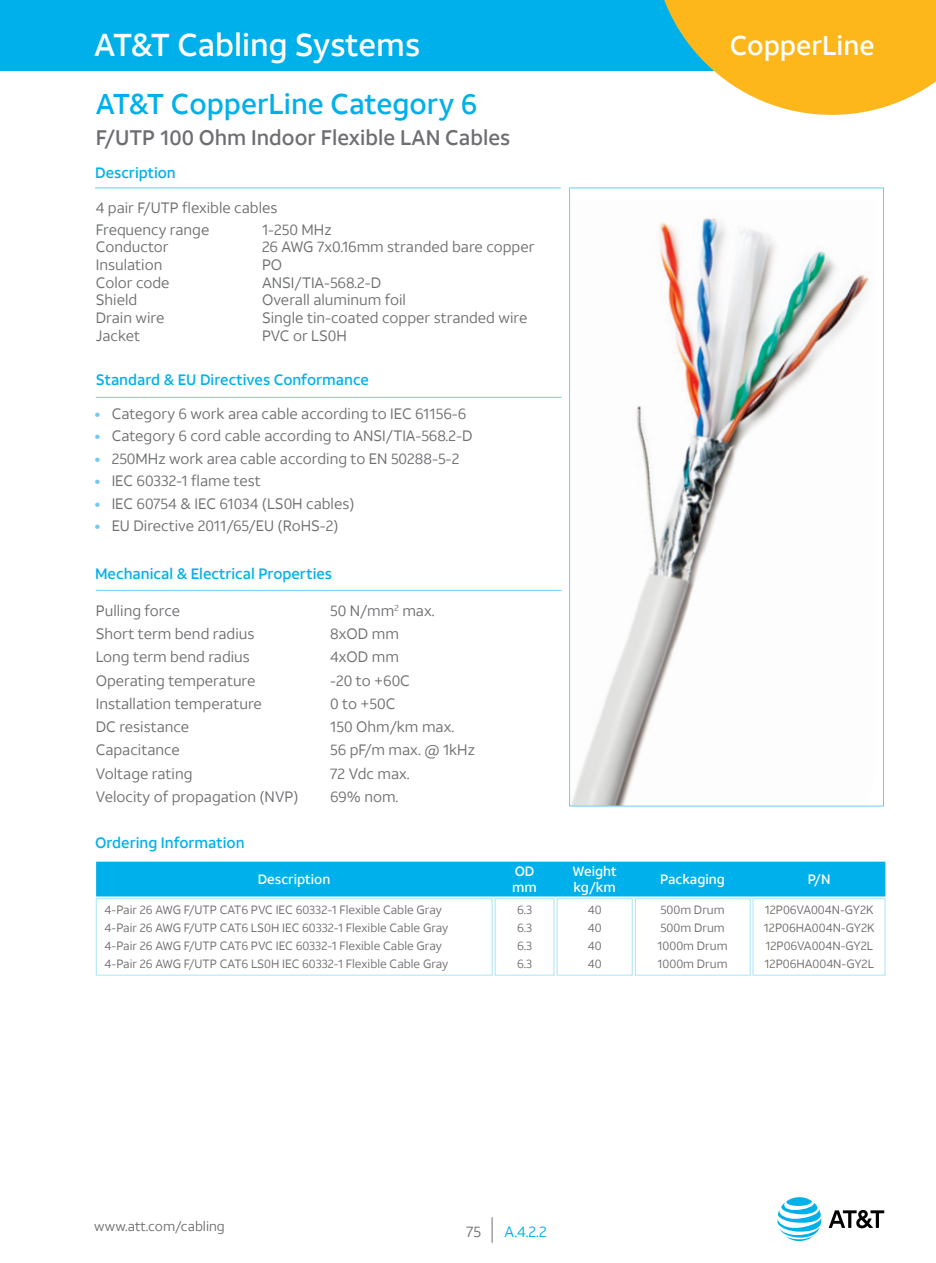
<style>
.page{position:relative;width:936px;height:1263px;background:#fff}
.page>*{position:absolute;margin:0;border:0;box-sizing:border-box;transform-origin:0 0}
.t1{font:500 31.5px "ATT Aleck Sans";color:#fff}
.t2{font:500 28.5px "ATT Aleck Sans";color:#00b0eb}
.t3{font:500 27px "ATT Aleck Sans";color:#fff}
.t4{font:500 21px "ATT Aleck Sans";color:#6d6e71}
.t5{font:15px/21.5px "ATT Aleck Sans";color:#6d6e71}
.t6{font:500 15px "ATT Aleck Sans";color:#00b0eb}
.t7{font:15px "ATT Aleck Sans";color:#00b0eb}
.t8{font:500 13.5px/16.2px "ATT Aleck Sans";color:#fff}
.t9{font:13.5px "ATT Aleck Sans";color:#6d6e71}
.t10{font:12px "ATT Aleck Sans";color:#6d6e71}
.s1{font-weight:900;color:#6fc9f2}
</style>
<div class="page">
<div style="left:0;top:0;width:775px;height:71px;background:#00b0eb"></div>
<svg style="left:664px;top:0;width:271px;height:115px"></svg>
<svg style="left:492px;top:1217px;width:1px;height:26px"></svg>
<svg style="left:828px;top:1210px;width:56px;height:18px"></svg>
<svg style="left:777px;top:1197px;width:44px;height:44px"></svg>
<hr style="left:96px;top:590px;width:465px;height:1px;background:#00b0eb">
<hr style="left:96px;top:397px;width:465px;height:1px;background:#00b0eb">
<div style="left:96px;top:862px;width:789px;height:34px;background:#00b0eb"></div>
<img style="left:571px;top:218px;width:298px;height:586px">
<hr style="left:95px;top:188px;width:466px;height:1px;background:#00b0eb">
<h1 class="t1" style="left:94px;top:25px;width:327px">AT&amp;T Cabling Systems</h1>
<h3 class="t3" style="left:729px;top:29px;width:146px">CopperLine</h3>
<h2 class="t2" style="left:96px;top:86px;width:383px">AT&amp;T CopperLine Category 6</h2>
<h3 class="t4" style="left:96px;top:125px;width:416px">F/UTP 100 Ohm Indoor Flexible LAN Cables</h3>
<p class="t6" style="left:95px;top:163px;width:82px">Description</p>
<p class="t5" style="left:96px;top:197px;width:183px">4 pair F/UTP flexible cables<br>Frequency range</p>
<p class="t5" style="left:262px;top:219px;width:71px">1-250 MHz</p>
<p class="t5" style="left:96px;top:236px;width:74px">Conductor</p>
<p class="t5" style="left:262px;top:236px;width:274px">26 AWG 7x0.16mm stranded bare copper</p>
<p class="t5" style="left:96px;top:254px;width:68px">Insulation</p>
<p class="t5" style="left:262px;top:254px;width:22px">PO</p>
<p class="t5" style="left:96px;top:272px;width:75px">Color code</p>
<p class="t5" style="left:262px;top:272px;width:121px">ANSI/TIA-568.2-D</p>
<p class="t5" style="left:96px;top:289px;width:43px">Shield</p>
<p class="t5" style="left:262px;top:289px;width:145px">Overall aluminum foil</p>
<p class="t5" style="left:96px;top:307px;width:70px">Drain wire</p>
<p class="t5" style="left:262px;top:307px;width:267px">Single tin-coated copper stranded wire</p>
<p class="t5" style="left:96px;top:325px;width:46px">Jacket</p>
<p class="t5" style="left:262px;top:325px;width:86px">PVC or LS0H</p>
<p class="t6" style="left:96px;top:371px;width:275px">Standard &amp; EU Directives Conformance</p>
<p class="t5" style="left:95px;top:403px;width:373px"><span class="s1">•</span> Category 6 work area cable according to IEC 61156-6</p>
<p class="t5" style="left:95px;top:425px;width:379px"><span class="s1">•</span> Category 6 cord cable according to ANSI/TIA-568.2-D</p>
<p class="t5" style="left:95px;top:448px;width:366px"><span class="s1">•</span> 250MHz work area cable according to EN 50288-5-2</p>
<p class="t5" style="left:95px;top:470px;width:168px"><span class="s1">•</span> IEC 60332-1 flame test</p>
<p class="t5" style="left:95px;top:493px;width:261px"><span class="s1">•</span> IEC 60754 &amp; IEC 61034 (LS0H cables)</p>
<p class="t5" style="left:95px;top:515px;width:245px"><span class="s1">•</span> EU Directive 2011/65/EU (RoHS-2)</p>
<p class="t6" style="left:95px;top:565px;width:238px">Mechanical &amp; Electrical Properties</p>
<p class="t5" style="left:96px;top:600px;width:86px">Pulling force</p>
<p class="t5" style="left:330px;top:600px;width:106px">50 N/mm<sup>2</sup> max.</p>
<p class="t5" style="left:96px;top:623px;width:160px">Short term bend radius</p>
<p class="t5" style="left:330px;top:623px;width:70px">8xOD mm</p>
<p class="t5" style="left:96px;top:646px;width:156px">Long term bend radius</p>
<p class="t5" style="left:330px;top:646px;width:70px">4xOD mm</p>
<p class="t5" style="left:96px;top:669px;width:161px">Operating temperature</p>
<p class="t5" style="left:330px;top:669px;width:81px">-20 to +60C</p>
<p class="t5" style="left:96px;top:693px;width:168px">Installation temperature</p>
<p class="t5" style="left:330px;top:693px;width:67px">0 to +50C</p>
<p class="t5" style="left:96px;top:716px;width:95px">DC resistance</p>
<p class="t5" style="left:330px;top:716px;width:126px">150 Ohm/km max.</p>
<p class="t5" style="left:96px;top:739px;width:86px">Capacitance</p>
<p class="t5" style="left:330px;top:739px;width:146px">56 pF/m max. @ 1kHz</p>
<p class="t5" style="left:96px;top:762px;width:98px">Voltage rating</p>
<p class="t5" style="left:330px;top:762px;width:81px">72 Vdc max.</p>
<p class="t5" style="left:96px;top:786px;width:204px">Velocity of propagation (NVP)</p>
<p class="t5" style="left:330px;top:786px;width:70px">69% nom.</p>
<p class="t6" style="left:95px;top:834px;width:151px">Ordering Information</p>
<p class="t8" style="left:258px;top:871px;width:74px">Description</p>
<p class="t8" style="left:512px;top:863px;width:26px">OD mm</p>
<p class="t8" style="left:572px;top:863px;width:46px">Weight kg/km</p>
<p class="t8" style="left:660px;top:871px;width:66px">Packaging</p>
<p class="t8" style="left:807px;top:871px;width:24px">P/N</p>
<p class="t10" style="left:105px;top:902px;width:339px">4-Pair 26 AWG F/UTP CAT6 PVC IEC 60332-1 Flexible Cable Gray</p>
<p class="t10" style="left:517px;top:902px;width:17px">6.3</p>
<p class="t10" style="left:587px;top:902px;width:15px">40</p>
<p class="t10" style="left:660px;top:902px;width:66px">500m Drum</p>
<p class="t10" style="left:764px;top:902px;width:110px">12P06VA004N-GY2K</p>
<p class="t10" style="left:105px;top:920px;width:345px">4-Pair 26 AWG F/UTP CAT6 LS0H IEC 60332-1 Flexible Cable Gray</p>
<p class="t10" style="left:517px;top:920px;width:17px">6.3</p>
<p class="t10" style="left:587px;top:920px;width:15px">40</p>
<p class="t10" style="left:660px;top:920px;width:66px">500m Drum</p>
<p class="t10" style="left:764px;top:920px;width:112px">12P06HA004N-GY2K</p>
<p class="t10" style="left:105px;top:938px;width:339px">4-Pair 26 AWG F/UTP CAT6 PVC IEC 60332-1 Flexible Cable Gray</p>
<p class="t10" style="left:517px;top:938px;width:17px">6.3</p>
<p class="t10" style="left:587px;top:938px;width:15px">40</p>
<p class="t10" style="left:657px;top:938px;width:72px">1000m Drum</p>
<p class="t10" style="left:765px;top:938px;width:109px">12P06VA004N-GY2L</p>
<p class="t10" style="left:105px;top:956px;width:345px">4-Pair 26 AWG F/UTP CAT6 LS0H IEC 60332-1 Flexible Cable Gray</p>
<p class="t10" style="left:517px;top:956px;width:17px">6.3</p>
<p class="t10" style="left:587px;top:956px;width:15px">40</p>
<p class="t10" style="left:657px;top:956px;width:72px">1000m Drum</p>
<p class="t10" style="left:764px;top:956px;width:111px">12P06HA004N-GY2L</p>
<p class="t9" style="left:94px;top:1218px;width:132px">www.att.com/cabling</p>
<p class="t5" style="left:466px;top:1221px;width:16px">75</p>
<p class="t7" style="left:504px;top:1222px;width:44px">A.4.2.2</p>
</div>
